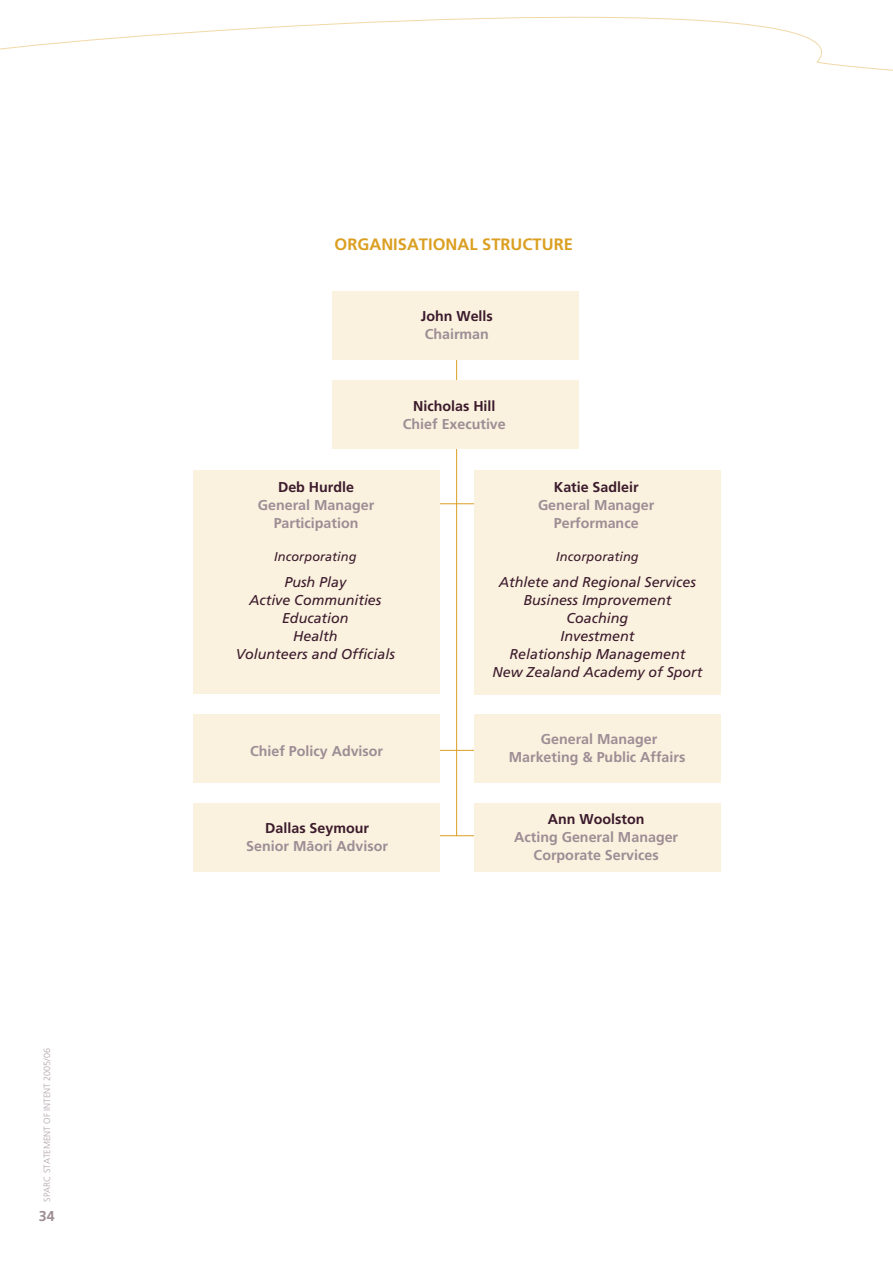
<style>
.page{position:relative;width:893px;height:1263px;background:#fff}
.page>*{position:absolute;margin:0;border:0;box-sizing:border-box;transform-origin:0 0}
.t1{font:700 16.5px "SPARC Sans";color:#db9f22}
.t2{font:700 14.25px/18px "SPARC Sans";color:#9d8d95;text-align:center}
.t3{font:italic 14.25px/18px "SPARC Sans";color:#3b1a2c;text-align:center}
.t4{font:700 14.25px "SPARC Sans";color:#3b1a2c}
.t5{font:italic 12.75px "SPARC Sans";letter-spacing:.005em;color:#3b1a2c}
.t6{font:300 9px "SPARC Sans";color:#b1a3ab}
</style>
<div class="page">
<svg style="left:0;top:16px;width:892px;height:55px"></svg>
<hr style="left:411px;top:835px;width:106px;height:1px;background:#db9f22">
<hr style="left:456px;top:299px;width:1px;height:537px;background:#db9f22">
<hr style="left:411px;top:750px;width:106px;height:1px;background:#db9f22">
<div style="left:305px;top:503px;width:299px;height:17px;border:1px solid #db9f22"></div>
<div style="left:332px;top:292px;width:247px;height:68px;background:#faf1de"></div>
<div style="left:332px;top:381px;width:247px;height:68px;background:#faf1de"></div>
<div style="left:193px;top:715px;width:247px;height:68px;background:#faf1de"></div>
<div style="left:474px;top:715px;width:246px;height:68px;background:#faf1de"></div>
<div style="left:474px;top:804px;width:246px;height:68px;background:#faf1de"></div>
<div style="left:193px;top:804px;width:247px;height:68px;background:#faf1de"></div>
<div style="left:193px;top:470px;width:247px;height:224px;background:#faf1de"></div>
<div style="left:474px;top:470px;width:246px;height:225px;background:#faf1de"></div>
<p class="t6" style="left:42px;top:1202px;width:155px;rotate:-90deg">SPARC STATEMENT OF INTENT 2005/06</p>
<p class="t2" style="left:39px;top:1207px;width:17px">34</p>
<p class="t1" style="left:335px;top:234px;width:240px">ORGANISATIONAL STRUCTURE</p>
<p class="t4" style="left:421px;top:307px;width:74px">John Wells</p>
<p class="t2" style="left:425px;top:325px;width:66px">Chairman</p>
<p class="t4" style="left:413px;top:397px;width:84px">Nicholas Hill</p>
<p class="t2" style="left:403px;top:415px;width:104px">Chief Executive</p>
<p class="t4" style="left:278px;top:479px;width:78px">Deb Hurdle</p>
<p class="t2" style="left:258px;top:496px;width:118px">General Manager<br>Participation</p>
<p class="t5" style="left:274px;top:549px;width:84px">Incorporating</p>
<p class="t3" style="left:236px;top:573px;width:161px">Push Play<br>Active Communities<br>Education<br>Health<br>Volunteers and Officials</p>
<p class="t4" style="left:554px;top:479px;width:86px">Katie Sadleir</p>
<p class="t2" style="left:538px;top:496px;width:118px">General Manager<br>Performance</p>
<p class="t5" style="left:556px;top:549px;width:84px">Incorporating</p>
<p class="t3" style="left:492px;top:573px;width:211px">Athlete and Regional Services<br>Business Improvement<br>Coaching<br>Investment<br>Relationship Management<br>New Zealand Academy of Sport</p>
<p class="t2" style="left:250px;top:742px;width:135px">Chief Policy Advisor</p>
<p class="t2" style="left:509px;top:730px;width:178px">General Manager<br>Marketing &amp; Public Affairs</p>
<p class="t4" style="left:265px;top:819px;width:105px">Dallas Seymour</p>
<p class="t2" style="left:246px;top:837px;width:143px">Senior Màori Advisor</p>
<p class="t4" style="left:548px;top:810px;width:98px">Ann Woolston</p>
<p class="t2" style="left:514px;top:828px;width:165px">Acting General Manager<br>Corporate Services</p>
</div>
